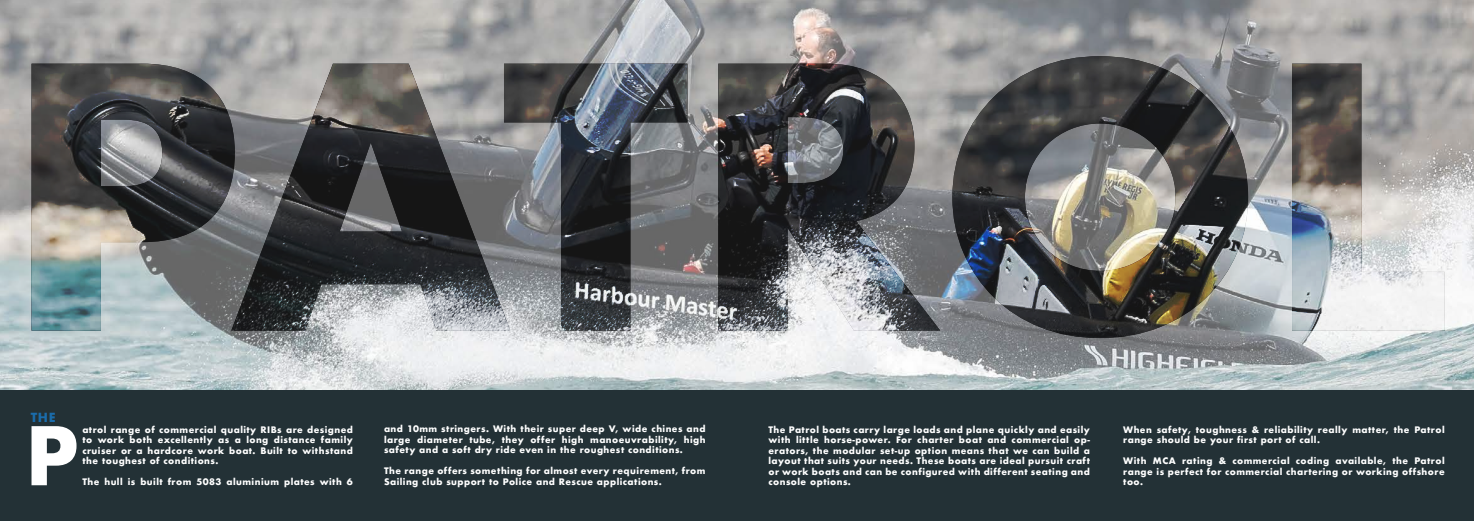
<style>
.page{position:relative;width:1474px;height:521px;background:#fff}
.page>*{position:absolute;margin:0;border:0;box-sizing:border-box;transform-origin:0 0}
.t1{font:700 78.4px "Futura";color:#fff}
.t2{font:700 12.25px "Futura";color:#1a6cab}
.t3{font:700 8.75px/10.5px "Futura";letter-spacing:.05em;color:#fff;text-align:justify}
</style>
<div class="page">
<img style="left:0;top:0;width:1473px;height:391px">
<img style="left:32px;top:56px;width:1412px;height:282px">
<div style="left:0;top:391px;width:1473px;height:130px;background:#233136"></div>
<h2 class="t2" style="left:31px;top:408px;width:26px">THE</h2>
<h1 class="t1" style="left:25px;top:399px;width:55px">P</h1>
<p class="t3" style="left:82px;top:424px;width:272px">atrol range of commercial quality RIBs are designed to work both excellently as a long distance family cruiser or a hardcore work boat. Built to withstand the toughest of conditions.</p>
<p class="t3" style="left:82px;top:477px;width:272px">The hull is built from 5083 aluminium plates with 6</p>
<p class="t3" style="left:384px;top:424px;width:323px">and 10mm stringers. With their super deep V, wide chines and large diameter tube, they offer high manoeuvrability, high safety and a soft dry ride even in the roughest conditions.</p>
<p class="t3" style="left:384px;top:466px;width:323px">The range offers something for almost every requirement, from<br>Sailing club support to Police and Rescue applications.</p>
<p class="t3" style="left:768px;top:424px;width:323px">The Patrol boats carry large loads and plane quickly and easily with little horse-power. For charter boat and commercial op&shy;erators, the modular set-up option means that we can build a layout that suits your needs. These boats are ideal pursuit craft or work boats and can be configured with different seating and console options.</p>
<p class="t3" style="left:1123px;top:424px;width:323px">When safety, toughness &amp; reliability really matter, the Patrol range should be your first port of call.</p>
<p class="t3" style="left:1123px;top:456px;width:323px">With MCA rating &amp; commercial coding available, the Patrol range is perfect for commercial chartering or working offshore too.</p>
</div>
